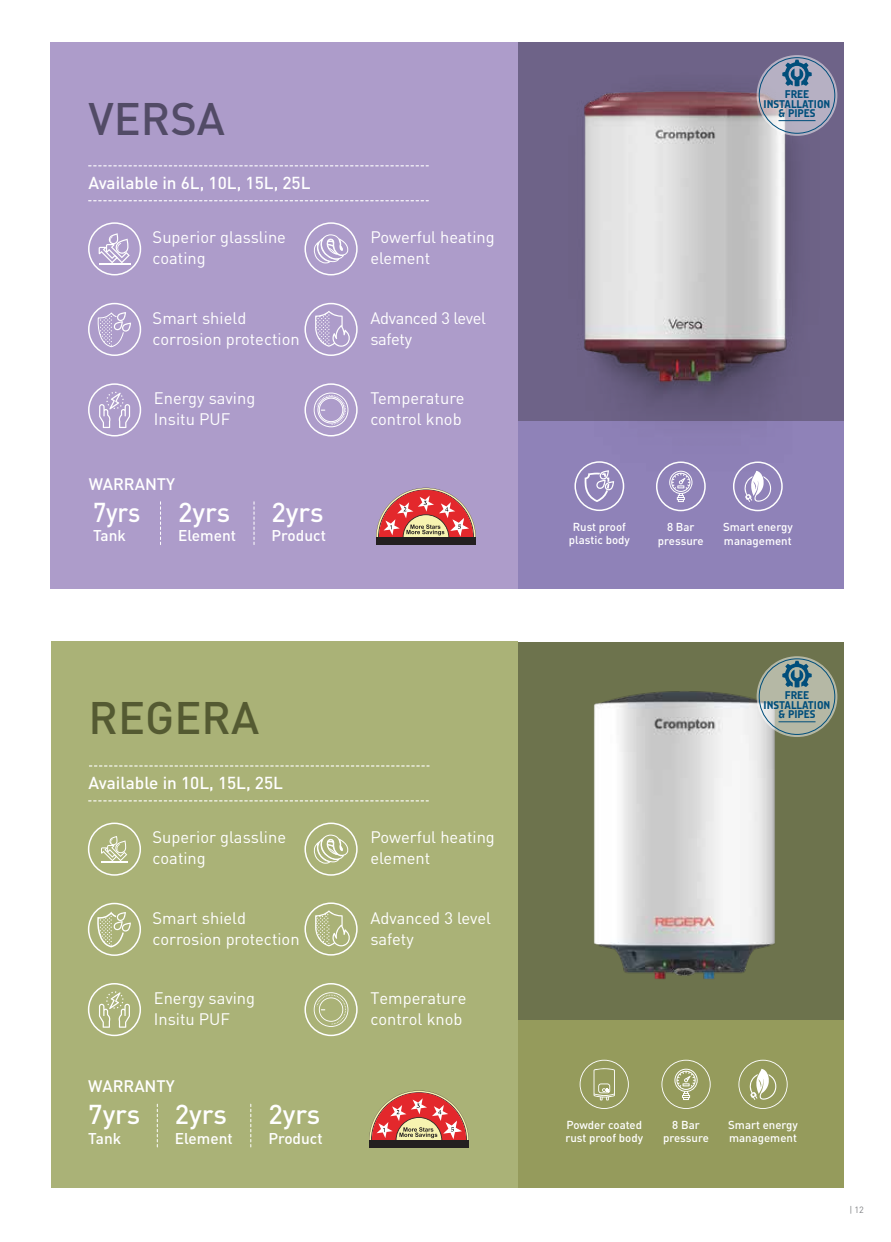
<style>
.page{position:relative;width:891px;height:1242px;background:#fff}
.page>*{position:absolute;margin:0;border:0;box-sizing:border-box;transform-origin:0 0}
.t1{font:500 45px "DIN Pro";color:#545a32}
.t2{font:500 45px "DIN Pro";color:#524b66}
.t3{font:500 27px "DIN Pro";color:#fff}
.t4{font:500 27px "DIN Pro";color:#fff;scale:.91 1}
.t5{font:500 17.1px "DIN Pro";color:#fff}
.t6{font:16.5px/21px "DIN Pro";color:#fff}
.t7{font:16.5px/21px "DIN Pro";letter-spacing:-.02em;color:#fff}
.t8{font:500 16.5px "DIN Pro";color:#fff}
.t9{font:500 15.45px "DIN Pro";color:#fff}
.t10{font:500 11.4px/13.5px "DIN Pro";color:#fff}
.t11{font:11.4px/9.6px "Audimat 3000 Mi gras";color:#004e7b;text-align:center}
.t12{font:9px "DIN Pro";color:#808285}
</style>
<div class="page">
<div style="left:517px;top:642px;width:327px;height:378px;background:#6d734d"></div>
<div style="left:517px;top:1020px;width:327px;height:168px;background:#959b5c"></div>
<div style="left:51px;top:642px;width:466px;height:546px;background:#aab277"></div>
<svg style="left:157px;top:1104px;width:1px;height:44px"></svg>
<svg style="left:250px;top:1104px;width:1px;height:44px"></svg>
<svg style="left:89px;top:765px;width:340px;height:2px"></svg>
<svg style="left:89px;top:800px;width:339px;height:1px"></svg>
<div style="left:369px;top:1140px;width:100px;height:7px;background:#231f20"></div>
<svg style="left:369px;top:1091px;width:100px;height:49px"></svg>
<div style="left:88px;top:823px;width:53px;height:53px;border:2px solid #fff;border-radius:50%"></div>
<div style="left:304px;top:823px;width:54px;height:53px;border:2px solid #fff;border-radius:50%"></div>
<svg style="left:313px;top:835px;width:36px;height:29px"></svg>
<div style="left:88px;top:983px;width:53px;height:53px;border:2px solid #fff;border-radius:50%"></div>
<svg style="left:99px;top:991px;width:31px;height:37px"></svg>
<div style="left:88px;top:903px;width:53px;height:53px;border:2px solid #fff;border-radius:50%"></div>
<svg style="left:96px;top:912px;width:35px;height:36px"></svg>
<div style="left:304px;top:983px;width:54px;height:53px;border:2px solid #fff;border-radius:50%"></div>
<svg style="left:314px;top:992px;width:34px;height:35px"></svg>
<svg style="left:101px;top:836px;width:27px;height:26px"></svg>
<svg style="left:661px;top:1060px;width:50px;height:49px"></svg>
<svg style="left:580px;top:1060px;width:49px;height:49px"></svg>
<svg style="left:738px;top:1060px;width:50px;height:49px"></svg>
<img style="left:594px;top:675px;width:244px;height:304px">
<svg style="left:757px;top:656px;width:80px;height:81px;background:#afb5a6"></svg>
<div style="left:759px;top:659px;width:76px;height:76px;border:1px solid #004e7b;border-radius:50%"></div>
<svg style="left:782px;top:661px;width:30px;height:26px"></svg>
<hr style="left:779px;top:721px;width:37px;height:1px;background:#004e7b">
<div style="left:518px;top:42px;width:326px;height:379px;background:#6e6388"></div>
<div style="left:518px;top:421px;width:326px;height:167px;background:#8f82b8"></div>
<div style="left:51px;top:42px;width:467px;height:546px;background:#ad9cca"></div>
<svg style="left:89px;top:165px;width:339px;height:1px"></svg>
<svg style="left:89px;top:200px;width:339px;height:1px"></svg>
<svg style="left:160px;top:502px;width:1px;height:43px"></svg>
<svg style="left:254px;top:502px;width:1px;height:43px"></svg>
<div style="left:376px;top:538px;width:100px;height:7px;background:#231f20"></div>
<svg style="left:376px;top:488px;width:100px;height:50px"></svg>
<div style="left:88px;top:222px;width:53px;height:53px;border:2px solid #fff;border-radius:50%"></div>
<svg style="left:99px;top:233px;width:31px;height:30px"></svg>
<hr style="left:99px;top:263px;width:32px;height:2px;background:#fff">
<div style="left:304px;top:303px;width:54px;height:53px;border:2px solid #fff;border-radius:50%"></div>
<svg style="left:315px;top:311px;width:36px;height:36px"></svg>
<div style="left:304px;top:222px;width:54px;height:53px;border:2px solid #fff;border-radius:50%"></div>
<svg style="left:313px;top:234px;width:36px;height:29px"></svg>
<div style="left:88px;top:383px;width:53px;height:54px;border:2px solid #fff;border-radius:50%"></div>
<svg style="left:99px;top:392px;width:31px;height:36px"></svg>
<div style="left:88px;top:303px;width:53px;height:53px;border:2px solid #fff;border-radius:50%"></div>
<svg style="left:96px;top:312px;width:35px;height:36px"></svg>
<div style="left:304px;top:383px;width:54px;height:54px;border:2px solid #fff;border-radius:50%"></div>
<div style="left:314px;top:393px;width:34px;height:34px;border:1px solid #fff;border-radius:50%"></div>
<svg style="left:317px;top:395px;width:29px;height:30px"></svg>
<div style="left:656px;top:461px;width:50px;height:50px;border:2px solid #fff;border-radius:50%"></div>
<svg style="left:669px;top:473px;width:24px;height:29px"></svg>
<div style="left:733px;top:461px;width:50px;height:50px;border:2px solid #fff;border-radius:50%"></div>
<svg style="left:744px;top:473px;width:28px;height:29px"></svg>
<div style="left:574px;top:461px;width:50px;height:50px;border:2px solid #fff;border-radius:50%"></div>
<svg style="left:584px;top:473px;width:30px;height:29px"></svg>
<img style="left:578px;top:70px;width:240px;height:403px">
<svg style="left:757px;top:55px;width:80px;height:81px;background:#b3afc1"></svg>
<div style="left:759px;top:57px;width:76px;height:77px;border:1px solid #004e7b;border-radius:50%"></div>
<svg style="left:782px;top:60px;width:30px;height:26px"></svg>
<hr style="left:779px;top:120px;width:37px;height:1px;background:#004e7b">
<div style="left:304px;top:902px;width:54px;height:54px;border:2px solid #fff;border-radius:50%"></div>
<svg style="left:315px;top:910px;width:36px;height:36px"></svg>
<h1 class="t2" style="left:88px;top:82px;width:138px">VERSA</h1>
<p class="t5" style="left:88px;top:169px;width:224px">Available in 6L, 10L, 15L, 25L</p>
<p class="t6" style="left:153px;top:226px;width:135px">Superior glassline coating</p>
<p class="t6" style="left:153px;top:307px;width:149px">Smart shield corrosion protection</p>
<p class="t6" style="left:154px;top:387px;width:103px">Energy saving<br>Insitu PUF</p>
<p class="t8" style="left:89px;top:470px;width:88px">WARRANTY</p>
<h2 class="t4" style="left:93px;top:490px;width:54px">7yrs</h2>
<h2 class="t3" style="left:178px;top:490px;width:54px">2yrs</h2>
<p class="t9" style="left:93px;top:523px;width:35px">Tank</p>
<p class="t9" style="left:178px;top:523px;width:59px">Element</p>
<h2 class="t3" style="left:272px;top:490px;width:54px">2yrs</h2>
<p class="t9" style="left:272px;top:523px;width:56px">Product</p>
<p class="t6" style="left:370px;top:226px;width:126px">Powerful heating element</p>
<p class="t7" style="left:370px;top:307px;width:117px">Advanced 3 level safety</p>
<p class="t6" style="left:370px;top:387px;width:96px">Temperature control knob</p>
<h1 class="t1" style="left:89px;top:682px;width:172px">REGERA</h1>
<p class="t5" style="left:89px;top:769px;width:196px">Available in 10L, 15L, 25L</p>
<p class="t6" style="left:153px;top:826px;width:135px">Superior glassline coating</p>
<p class="t6" style="left:152px;top:907px;width:149px">Smart shield corrosion protection</p>
<p class="t6" style="left:370px;top:826px;width:126px">Powerful heating element</p>
<p class="t6" style="left:370px;top:907px;width:122px">Advanced 3 level safety</p>
<p class="t6" style="left:154px;top:987px;width:103px">Energy saving<br>Insitu PUF</p>
<p class="t6" style="left:370px;top:987px;width:98px">Temperature control knob</p>
<p class="t8" style="left:88px;top:1073px;width:88px">WARRANTY</p>
<h2 class="t3" style="left:88px;top:1092px;width:54px">7yrs</h2>
<h2 class="t3" style="left:175px;top:1092px;width:54px">2yrs</h2>
<p class="t9" style="left:88px;top:1126px;width:35px">Tank</p>
<p class="t9" style="left:175px;top:1126px;width:59px">Element</p>
<h2 class="t3" style="left:268px;top:1092px;width:54px">2yrs</h2>
<p class="t9" style="left:268px;top:1126px;width:56px">Product</p>
<p class="t11" style="left:764px;top:89px;width:68px">FREE<br>INSTALLATION &amp; PIPES</p>
<p class="t10" style="left:569px;top:519px;width:62px;text-align:center">Rust proof plastic body</p>
<p class="t10" style="left:658px;top:519px;width:47px;text-align:center">8 Bar pressure</p>
<p class="t10" style="left:723px;top:519px;width:71px">Smart energy management</p>
<p class="t11" style="left:764px;top:690px;width:68px">FREE<br>INSTALLATION &amp; PIPES</p>
<p class="t10" style="left:565px;top:1117px;width:79px">Powder coated rust proof body</p>
<p class="t10" style="left:663px;top:1117px;width:47px;text-align:center">8 Bar pressure</p>
<p class="t10" style="left:728px;top:1117px;width:71px">Smart energy management</p>
<p class="t12" style="left:849px;top:1203px;width:16px">| 12</p>
</div>
